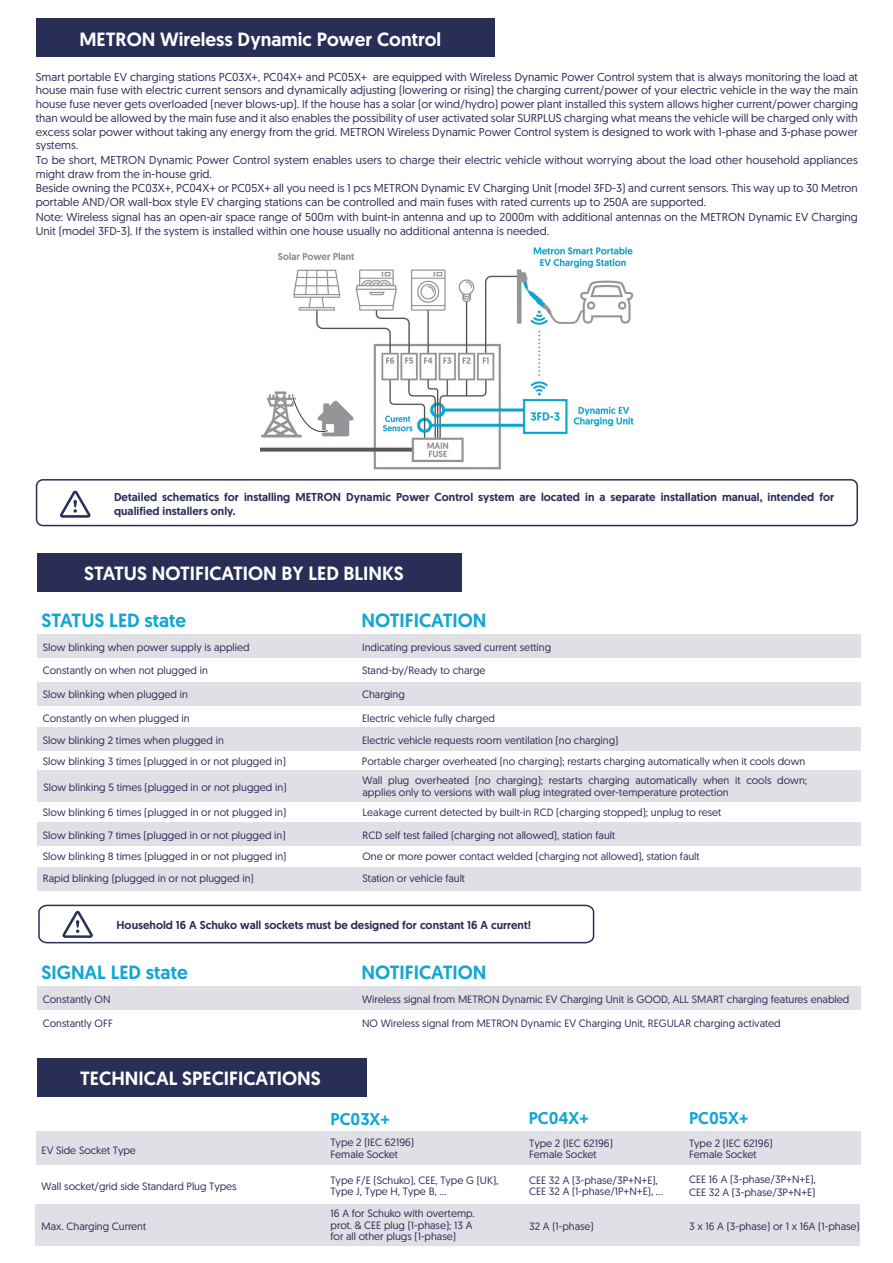
<style>
.page{position:relative;width:893px;height:1263px;background:#fff}
.page>*{position:absolute;margin:0;border:0;box-sizing:border-box;transform-origin:0 0}
.t1{font:500 19.2px "Geomanist";color:#fff}
.t2{font:500 19.2px "Geomanist";color:#14a6d3}
.t3{font:500 16.95px "Geomanist";color:#14a6d3}
.t4{font:11.55px/14px "Geomanist";color:#292e57}
.t5{font:500 11.55px/13.8px "Geomanist";color:#292e57}
.t6{font:10.65px/11.6px "Geomanist";color:#292e57}
</style>
<div class="page">
<div style="left:37px;top:822px;width:823px;height:23px;background:#dfdfe5"></div>
<div style="left:37px;top:771px;width:823px;height:31px;background:#dfdfe5"></div>
<div style="left:37px;top:867px;width:823px;height:23px;background:#dfdfe5"></div>
<div style="left:37px;top:634px;width:823px;height:24px;background:#dfdfe5"></div>
<div style="left:37px;top:682px;width:823px;height:24px;background:#dfdfe5"></div>
<div style="left:37px;top:986px;width:823px;height:24px;background:#dfdfe5"></div>
<div style="left:37px;top:728px;width:823px;height:23px;background:#dfdfe5"></div>
<div style="left:36px;top:1131px;width:824px;height:34px;background:#dfdfe5"></div>
<div style="left:37px;top:1058px;width:329px;height:39px;background:#292e57"></div>
<div style="left:36px;top:1204px;width:824px;height:41px;background:#dfdfe5"></div>
<svg style="left:38px;top:904px;width:557px;height:40px"></svg>
<div style="left:37px;top:553px;width:425px;height:38px;background:#292e57"></div>
<div style="left:36px;top:19px;width:458px;height:38px;background:#292e57"></div>
<img style="left:260px;top:247px;width:374px;height:223px">
<svg style="left:60px;top:490px;width:30px;height:28px"></svg>
<div style="left:36px;top:479px;width:822px;height:47px;border:2px solid #292e57;border-radius:6px"></div>
<h1 class="t1" style="left:79px;top:26px;width:363px">METRON Wireless Dynamic Power Control</h1>
<p class="t4" style="left:36px;top:69px;width:824px">Smart portable EV charging stations PC03X+, PC04X+ and PC05X+ are equipped with Wireless Dynamic Power Control system that is always monitoring the load at house main fuse with electric current sensors and dynamically adjusting (lowering or rising) the charging current/power of your electric vehicle in the way the main house fuse never gets overloaded (never blows-up). If the house has a solar (or wind/hydro) power plant installed this system allows higher current/power charging than would be allowed by the main fuse and it also enables the possibility of user activated solar SURPLUS charging what means the vehicle will be charged only with excess solar power without taking any energy from the grid. METRON Wireless Dynamic Power Control system is designed to work with 1-phase and 3-phase power systems.<br>To be short, METRON Dynamic Power Control system enables users to charge their electric vehicle without worrying about the load other household appliances might draw from the in-house grid.<br>Beside owning the PC03X+, PC04X+ or PC05X+ all you need is 1 pcs METRON Dynamic EV Charging Unit (model 3FD-3) and current sensors. This way up to 30 Metron portable AND/OR wall-box style EV charging stations can be controlled and main fuses with rated currents up to 250A are supported.<br>Note: Wireless signal has an open-air space range of 500m with buint-in antenna and up to 2000m with additional antennas on the METRON Dynamic EV Charging Unit (model 3FD-3). If the system is installed within one house usually no additional antenna is needed.</p>
<p class="t5" style="left:114px;top:490px;width:722px">Detailed schematics for installing METRON Dynamic Power Control system are located in a separate installation manual, intended for qualified installers only.</p>
<h1 class="t1" style="left:84px;top:561px;width:321px">STATUS NOTIFICATION BY LED BLINKS</h1>
<h1 class="t2" style="left:41px;top:607px;width:146px">STATUS LED state</h1>
<h1 class="t2" style="left:362px;top:607px;width:126px">NOTIFICATION</h1>
<p class="t6" style="left:43px;top:641px;width:209px">Slow blinking when power supply is applied</p>
<p class="t6" style="left:43px;top:665px;width:167px">Constantly on when not plugged in</p>
<p class="t6" style="left:43px;top:688px;width:147px">Slow blinking when plugged in</p>
<p class="t6" style="left:43px;top:712px;width:149px">Constantly on when plugged in</p>
<p class="t6" style="left:362px;top:641px;width:191px">Indicating previous saved current setting</p>
<p class="t6" style="left:362px;top:665px;width:125px">Stand-by/Ready to charge</p>
<p class="t6" style="left:362px;top:688px;width:44px">Charging</p>
<p class="t6" style="left:362px;top:712px;width:134px">Electric vehicle fully charged</p>
<p class="t6" style="left:43px;top:734px;width:183px">Slow blinking 2 times when plugged in</p>
<p class="t6" style="left:362px;top:734px;width:258px">Electric vehicle requests room ventilation (no charging)</p>
<p class="t6" style="left:43px;top:755px;width:245px">Slow blinking 3 times (plugged in or not plugged in)</p>
<p class="t6" style="left:362px;top:755px;width:445px">Portable charger overheated (no charging); restarts charging automatically when it cools down</p>
<p class="t6" style="left:362px;top:773px;width:446px;line-height:12.3px">Wall plug overheated (no charging); restarts charging automatically when it cools down; applies only to versions with wall plug integrated over-temperature protection</p>
<p class="t6" style="left:43px;top:781px;width:245px">Slow blinking 5 times (plugged in or not plugged in)</p>
<p class="t6" style="left:43px;top:801px;width:245px;line-height:21.9px;text-align:justify">Slow blinking 6 times (plugged in or not plugged in)<br>Slow blinking 7 times (plugged in or not plugged in)<br>Slow blinking 8 times (plugged in or not plugged in)</p>
<p class="t6" style="left:362px;top:801px;width:360px;line-height:22.5px">Leakage current detected by built-in RCD (charging stopped); unplug to reset<br>RCD self test failed (charging not allowed), station fault</p>
<p class="t6" style="left:43px;top:872px;width:212px">Rapid blinking (plugged in or not plugged in)</p>
<p class="t6" style="left:362px;top:872px;width:104px">Station or vehicle fault</p>
<p class="t6" style="left:362px;top:850px;width:339px">One or more power contact welded (charging not allowed), station fault</p>
<p class="t5" style="left:116px;top:918px;width:416px">Household 16 A Schuko wall sockets must be designed for constant 16 A current!</p>
<h1 class="t2" style="left:41px;top:960px;width:148px">SIGNAL LED state</h1>
<h1 class="t2" style="left:362px;top:960px;width:126px">NOTIFICATION</h1>
<p class="t6" style="left:43px;top:993px;width:69px">Constantly ON</p>
<p class="t6" style="left:43px;top:1017px;width:72px">Constantly OFF</p>
<p class="t6" style="left:362px;top:993px;width:489px">Wireless signal from METRON Dynamic EV Charging Unit is GOOD, ALL SMART charging features enabled</p>
<p class="t6" style="left:362px;top:1017px;width:420px">NO Wireless signal from METRON Dynamic EV Charging Unit, REGULAR charging activated</p>
<h1 class="t1" style="left:80px;top:1066px;width:242px">TECHNICAL SPECIFICATIONS</h1>
<p class="t6" style="left:42px;top:1144px;width:96px">EV Side Socket Type</p>
<p class="t6" style="left:42px;top:1180px;width:197px">Wall socket/grid side Standard Plug Types</p>
<p class="t6" style="left:42px;top:1220px;width:106px">Max. Charging Current</p>
<h2 class="t3" style="left:330px;top:1108px;width:61px">PC03X+</h2>
<h2 class="t3" style="left:529px;top:1107px;width:62px">PC04X+</h2>
<h2 class="t3" style="left:689px;top:1107px;width:61px">PC05X+</h2>
<p class="t6" style="left:330px;top:1136px;width:85px">Type 2 (IEC 62196)<br>Female Socket</p>
<p class="t6" style="left:529px;top:1137px;width:85px">Type 2 (IEC 62196)<br>Female Socket</p>
<p class="t6" style="left:689px;top:1137px;width:85px">Type 2 (IEC 62196)<br>Female Socket</p>
<p class="t6" style="left:330px;top:1174px;width:169px">Type F/E (Schuko), CEE, Type G (UK),<br>Type J, Type H, Type B, …</p>
<p class="t6" style="left:529px;top:1174px;width:135px">CEE 32 A (3-phase/3P+N+E),<br>CEE 32 A (1-phase/1P+N+E), …</p>
<p class="t6" style="left:529px;top:1220px;width:66px">32 A (1-phase)</p>
<p class="t6" style="left:330px;top:1207px;width:146px">16 A for Schuko with overtemp. prot. &amp; CEE plug (1-phase); 13 A for all other plugs (1-phase)</p>
<p class="t6" style="left:689px;top:1173px;width:128px;line-height:12.8px">CEE 16 A (3-phase/3P+N+E),<br>CEE 32 A (3-phase/3P+N+E)</p>
<p class="t6" style="left:689px;top:1220px;width:172px">3 x 16 A (3-phase) or 1 x 16A (1-phase)</p>
</div>
